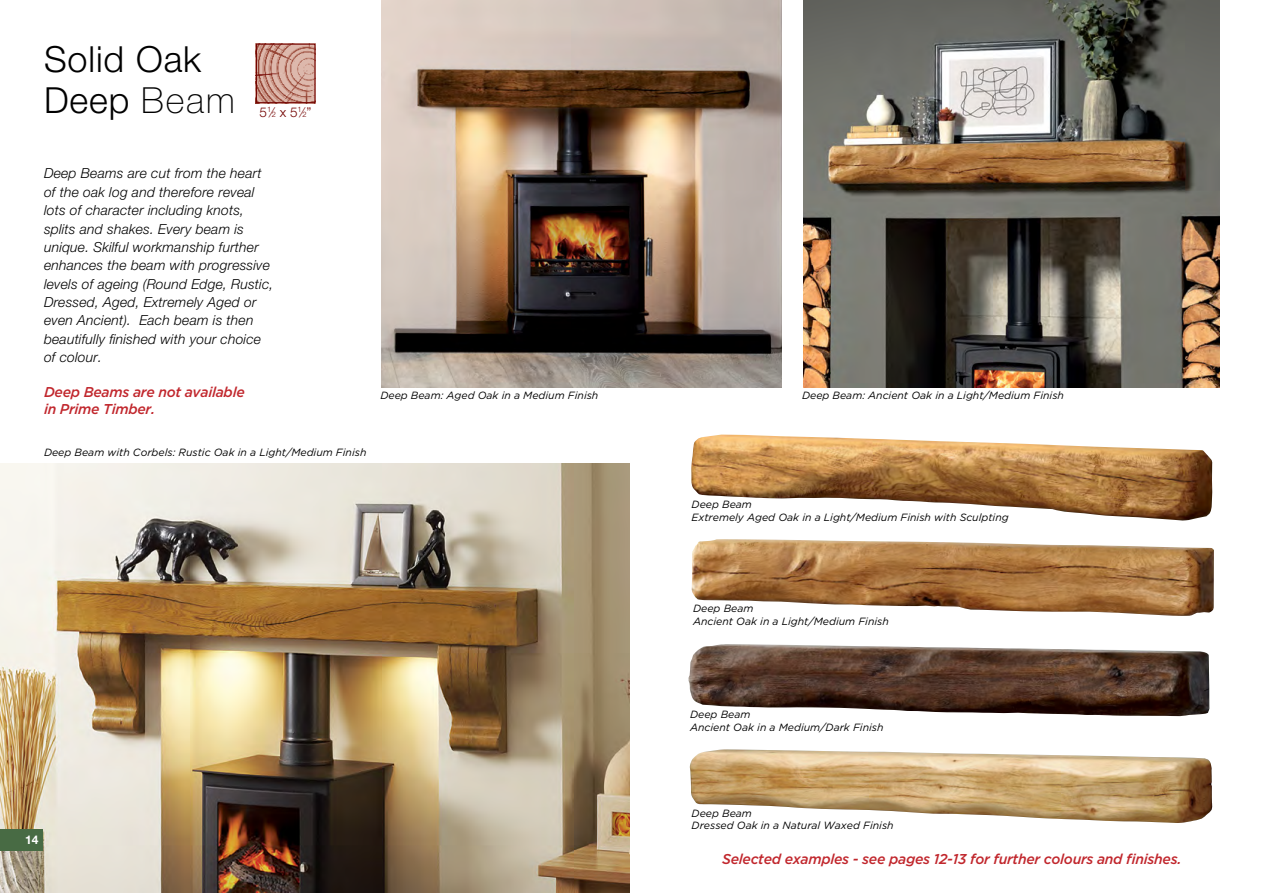
<style>
.page{position:relative;width:1263px;height:893px;background:#fff}
.page>*{position:absolute;margin:0;border:0;box-sizing:border-box;transform-origin:0 0}
.t1{font:300 36px/40.5px "Helvetica Neue";letter-spacing:.025em;color:#000}
.t2{font:italic 500 14.25px/16.5px "Gotham";letter-spacing:-.02em;color:#c1272d}
.t3{font:italic 300 13.8px/18.3px "Helvetica Neue";letter-spacing:.015em;color:#000}
.t4{font:300 13.5px "Helvetica Neue";color:#740402}
.t5{font:700 12px "Helvetica Neue";color:#fff}
.t6{font:italic 10.5px/12.6px "Gotham";color:#000}
.s1{font-weight:100}
.s2{font-size:7.5px}
</style>
<div class="page">
<img style="left:803px;top:0;width:417px;height:388px">
<img style="left:0;top:463px;width:629px;height:430px">
<div style="left:0;top:829px;width:43px;height:21px;background:#486b44"></div>
<img style="left:258px;top:46px;width:55px;height:55px">
<div style="left:256px;top:44px;width:59px;height:59px;border:1px solid #740402"></div>
<img style="left:692px;top:539px;width:522px;height:77px">
<img style="left:688px;top:644px;width:521px;height:72px">
<img style="left:689px;top:749px;width:524px;height:74px">
<img style="left:691px;top:435px;width:521px;height:86px">
<img style="left:381px;top:0;width:400px;height:388px">
<h1 class="t1" style="left:44px;top:39px;width:192px">Solid Oak<br>Deep <span class="s1">Beam</span></h1>
<p class="t4" style="left:260px;top:104px;width:54px">5<sup>1</sup>⁄<span class="s2">2</span> x 5<sup>1</sup>⁄<span class="s2">2</span>”</p>
<p class="t3" style="left:44px;top:164px;width:231px">Deep Beams are cut from the heart of the oak log and therefore reveal lots of character including knots, splits and shakes. Every beam is unique. Skilful workmanship further enhances the beam with progressive levels of ageing (Round Edge, Rustic,<br>Dressed, Aged, Extremely Aged or even Ancient). Each beam is then beautifully finished with your choice of colour.</p>
<p class="t2" style="left:44px;top:384px;width:202px">Deep Beams are not available in Prime Timber.</p>
<p class="t6" style="left:44px;top:446px;width:324px">Deep Beam with Corbels: Rustic Oak in a Light/Medium Finish</p>
<p class="t6" style="left:380px;top:389px;width:220px">Deep Beam: Aged Oak in a Medium Finish</p>
<p class="t5" style="left:25px;top:832px;width:15px">14</p>
<p class="t6" style="left:802px;top:389px;width:263px">Deep Beam: Ancient Oak in a Light/Medium Finish</p>
<p class="t6" style="left:692px;top:498px;width:319px">Deep Beam<br>Extremely Aged Oak in a Light/Medium Finish with Sculpting</p>
<p class="t6" style="left:693px;top:602px;width:197px">Deep Beam<br>Ancient Oak in a Light/Medium Finish</p>
<p class="t6" style="left:690px;top:708px;width:195px">Deep Beam<br>Ancient Oak in a Medium/Dark Finish</p>
<p class="t6" style="left:692px;top:806px;width:204px">Deep Beam<br>Dressed Oak in a Natural Waxed Finish</p>
<p class="t2" style="left:722px;top:851px;width:461px">Selected examples - see pages 12-13 for further colours and finishes.</p>
</div>
